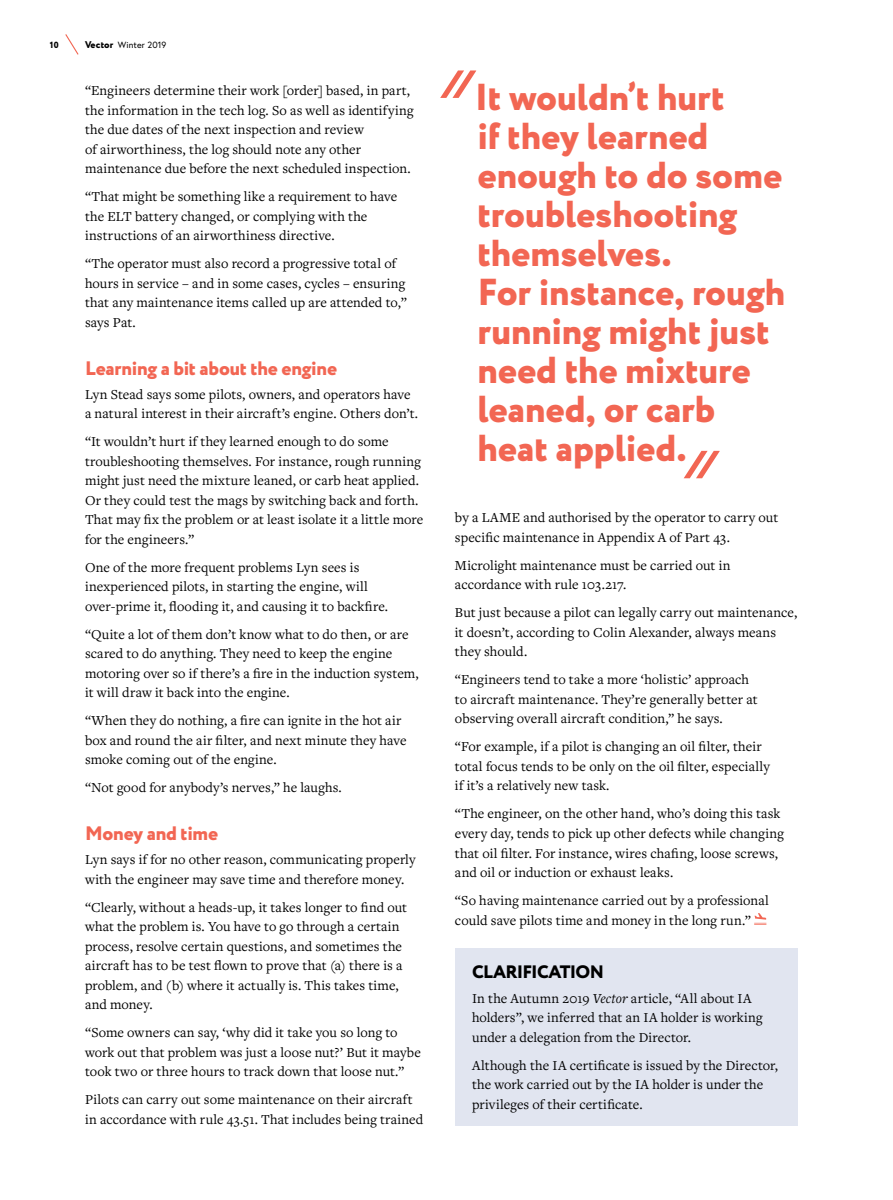
<style>
.page{position:relative;width:893px;height:1200px;background:#fff}
.page>*{position:absolute;margin:0;border:0;box-sizing:border-box;transform-origin:0 0}
.t1{font:800 37.5px/39px "Circe";letter-spacing:-.005em;color:#f26653}
.t2{font:800 19.5px "Circe";letter-spacing:-.01em;color:#f26653}
.t3{font:800 18px "Circe";letter-spacing:-.04em;color:#000}
.t4{font:14.25px/19.5px "Freight Text Pro";letter-spacing:.005em;color:#000}
.t5{font:9px "Europa";letter-spacing:.01em;color:#000}
.t6{font:800 9px "Circe";color:#000}
.s1{font-family:"Circe";font-weight:800;font-size:9.75px}
.s2{font-style:italic}
</style>
<div class="page">
<hr style="left:892px;top:0;width:1px;height:1199px;background:#dfe8ed">
<svg style="left:754px;top:913px;width:12px;height:11px"></svg>
<svg style="left:440px;top:70px;width:36px;height:28px"></svg>
<svg style="left:684px;top:450px;width:36px;height:28px"></svg>
<div style="left:455px;top:948px;width:342px;height:177px;background:#e1e5f0"></div>
<svg style="left:65px;top:34px;width:14px;height:21px"></svg>
<p class="t6" style="left:50px;top:38px;width:10px">10</p>
<p class="t5" style="left:85px;top:39px;width:83px"><span class="s1">Vector</span> Winter 2019</p>
<p class="t4" style="left:85px;top:80px;width:330px">“Engineers determine their work [order] based, in part, the information in the tech log. So as well as identifying the due dates of the next inspection and review<br>of airworthiness, the log should note any other maintenance due before the next scheduled inspection.</p>
<p class="t4" style="left:85px;top:186px;width:314px">“That might be something like a requirement to have the ELT battery changed, or complying with the instructions of an airworthiness directive.</p>
<p class="t4" style="left:85px;top:253px;width:323px">“The operator must also record a progressive total of hours in service – and in some cases, cycles – ensuring that any maintenance items called up are attended to,” says Pat.</p>
<h2 class="t2" style="left:85px;top:355px;width:253px">Learning a bit about the engine</h2>
<p class="t4" style="left:85px;top:383px;width:335px">Lyn Stead says some pilots, owners, and operators have a natural interest in their aircraft’s engine. Others don’t.</p>
<p class="t4" style="left:85px;top:431px;width:340px">“It wouldn’t hurt if they learned enough to do some troubleshooting themselves. For instance, rough running might just need the mixture leaned, or carb heat applied.<br>Or they could test the mags by switching back and forth.<br>That may fix the problem or at least isolate it a little more for the engineers.”</p>
<p class="t4" style="left:85px;top:556px;width:305px">One of the more frequent problems Lyn sees is inexperienced pilots, in starting the engine, will over-prime it, flooding it, and causing it to backfire.</p>
<p class="t4" style="left:85px;top:623px;width:335px">“Quite a lot of them don’t know what to do then, or are scared to do anything. They need to keep the engine motoring over so if there’s a fire in the induction system, it will draw it back into the engine.</p>
<p class="t4" style="left:85px;top:710px;width:323px">“When they do nothing, a fire can ignite in the hot air box and round the air filter, and next minute they have smoke coming out of the engine.</p>
<p class="t4" style="left:85px;top:777px;width:258px">“Not good for anybody’s nerves,” he laughs.</p>
<h2 class="t2" style="left:85px;top:820px;width:134px">Money and time</h2>
<p class="t4" style="left:85px;top:849px;width:332px">Lyn says if for no other reason, communicating properly with the engineer may save time and therefore money.</p>
<p class="t4" style="left:85px;top:896px;width:324px">“Clearly, without a heads-up, it takes longer to find out what the problem is. You have to go through a certain process, resolve certain questions, and sometimes the aircraft has to be test flown to prove that (a) there is a problem, and (b) where it actually is. This takes time, and money.</p>
<p class="t4" style="left:85px;top:1022px;width:337px">“Some owners can say, ‘why did it take you so long to work out that problem was just a loose nut?’ But it maybe took two or three hours to track down that loose nut.”</p>
<p class="t4" style="left:85px;top:1089px;width:340px">Pilots can carry out some maintenance on their aircraft in accordance with rule 43.51. That includes being trained</p>
<h1 class="t1" style="left:475px;top:80px;width:312px">It wouldn’t hurt<br>if they learned enough to do some troubleshooting themselves.<br>For instance, rough running might just need the mixture leaned, or carb heat applied.</h1>
<p class="t4" style="left:455px;top:507px;width:325px">by a LAME and authorised by the operator to carry out specific maintenance in Appendix A of Part 43.</p>
<p class="t4" style="left:455px;top:555px;width:277px">Microlight maintenance must be carried out in accordance with rule 103.217.</p>
<p class="t4" style="left:455px;top:602px;width:344px">But just because a pilot can legally carry out maintenance, it doesn’t, according to Colin Alexander, always means they should.</p>
<p class="t4" style="left:455px;top:669px;width:304px">“Engineers tend to take a more ‘holistic’ approach to aircraft maintenance. They’re generally better at observing overall aircraft condition,” he says.</p>
<p class="t4" style="left:455px;top:736px;width:316px">“For example, if a pilot is changing an oil filter, their total focus tends to be only on the oil filter, especially if it’s a relatively new task.</p>
<p class="t4" style="left:455px;top:803px;width:330px">“The engineer, on the other hand, who’s doing this task every day, tends to pick up other defects while changing that oil filter. For instance, wires chafing, loose screws, and oil or induction or exhaust leaks.</p>
<p class="t4" style="left:455px;top:889px;width:316px">“So having maintenance carried out by a professional could save pilots time and money in the long run.”</p>
<p class="t3" style="left:472px;top:959px;width:133px">CLARIFICATION</p>
<p class="t4" style="left:472px;top:987px;width:292px">In the Autumn 2019 <span class="s2">Vector</span> article, “All about IA holders”, we inferred that an IA holder is working under a delegation from the Director.</p>
<p class="t4" style="left:472px;top:1054px;width:308px">Although the IA certificate is issued by the Director, the work carried out by the IA holder is under the privileges of their certificate.</p>
</div>
